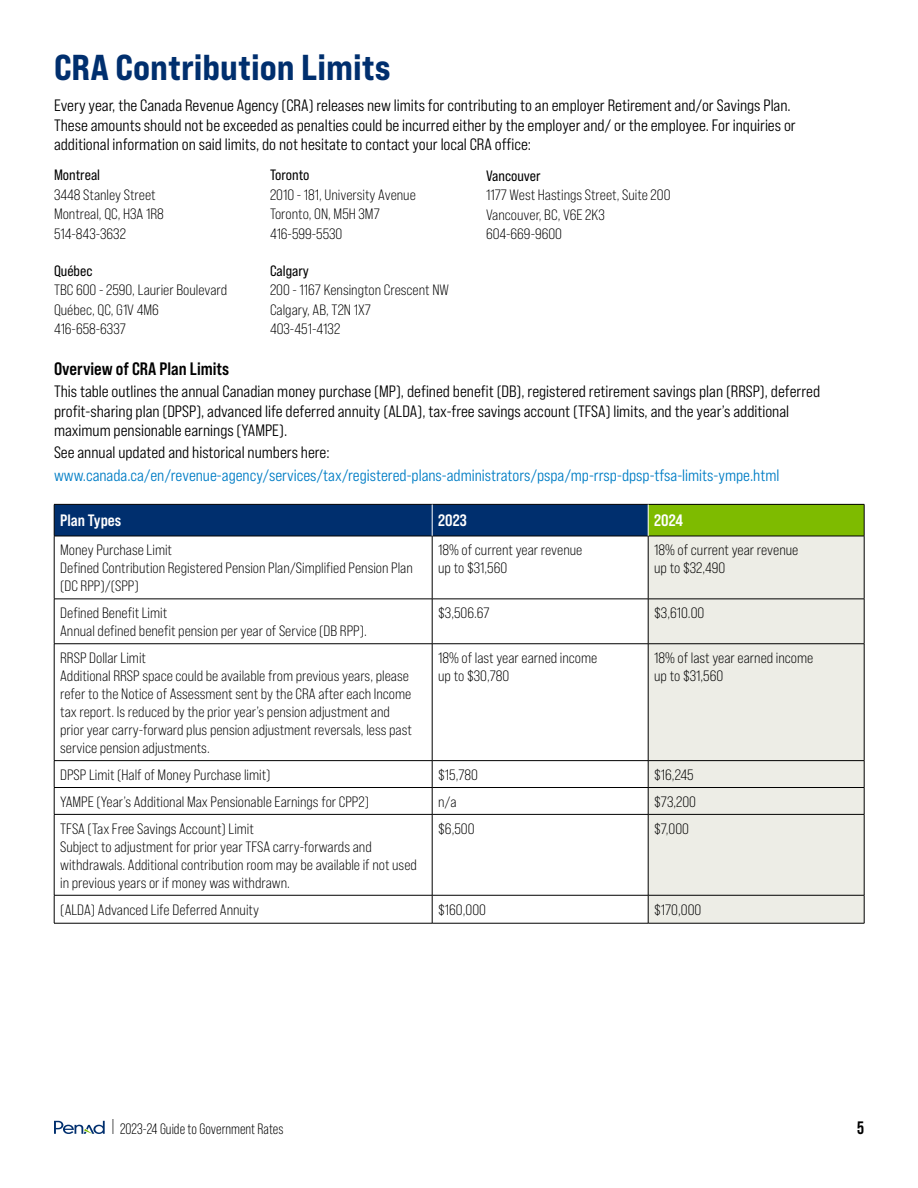
<style>
.page{position:relative;width:918px;height:1188px;background:#fff}
.page>*{position:absolute;margin:0;border:0;box-sizing:border-box;transform-origin:0 0}
.t1{font:36px "Bebas Neue Pro Exp Eb";color:#002f6e}
.t2{font:18px "Bebas Neue Pro Sm E Bd";color:#000}
.t3{font:700 18px "Bebas Neue Pro";color:#000}
.t4{font:16.5px/19.5px "Bebas Neue Pro Sm E Md";color:#000}
.t5{font:16.5px "Bebas Neue Pro Sm E Md";color:#007dc5}
.t6{font:16.5px "Bebas Neue Pro Sm E Bd";color:#fff}
.t7{font:15px/18px "Bebas Neue Pro Sm E Bk";color:#000}
.t8{font:15px "Bebas Neue Pro Sm E Rg";color:#000}
.t9{font:15px "Bebas Neue Pro";color:#000}
</style>
<div class="page">
<div style="left:55px;top:505px;width:593px;height:31px;background:#002f6e"></div>
<div style="left:648px;top:504px;width:216px;height:32px;background:#7ebb00"></div>
<svg style="left:55px;top:537px;width:593px;height:386px"></svg>
<div style="left:649px;top:537px;width:215px;height:386px;background:#edede6"></div>
<hr style="left:648px;top:504px;width:216px;height:1px;background:#000">
<hr style="left:864px;top:505px;width:1px;height:31px;background:#000">
<hr style="left:54px;top:536px;width:1px;height:63px;background:#000">
<hr style="left:432px;top:536px;width:1px;height:63px;background:#000">
<hr style="left:648px;top:536px;width:216px;height:1px;background:#000">
<hr style="left:648px;top:536px;width:1px;height:63px;background:#000">
<hr style="left:864px;top:536px;width:1px;height:63px;background:#000">
<hr style="left:54px;top:599px;width:378px;height:1px;background:#000">
<hr style="left:54px;top:599px;width:1px;height:45px;background:#000">
<hr style="left:432px;top:599px;width:216px;height:1px;background:#000">
<hr style="left:432px;top:599px;width:1px;height:45px;background:#000">
<hr style="left:648px;top:599px;width:216px;height:1px;background:#000">
<hr style="left:648px;top:599px;width:1px;height:45px;background:#000">
<hr style="left:864px;top:599px;width:1px;height:45px;background:#000">
<hr style="left:54px;top:643px;width:378px;height:1px;background:#000">
<hr style="left:54px;top:644px;width:1px;height:116px;background:#000">
<hr style="left:432px;top:643px;width:216px;height:1px;background:#000">
<hr style="left:432px;top:644px;width:1px;height:116px;background:#000">
<hr style="left:648px;top:643px;width:216px;height:1px;background:#000">
<hr style="left:648px;top:644px;width:1px;height:116px;background:#000">
<hr style="left:864px;top:644px;width:1px;height:116px;background:#000">
<hr style="left:54px;top:760px;width:378px;height:1px;background:#000">
<hr style="left:432px;top:760px;width:216px;height:1px;background:#000">
<hr style="left:648px;top:760px;width:216px;height:1px;background:#000">
<hr style="left:54px;top:787px;width:378px;height:1px;background:#000">
<svg style="left:54px;top:761px;width:1px;height:53px"></svg>
<hr style="left:432px;top:787px;width:216px;height:1px;background:#000">
<svg style="left:432px;top:761px;width:1px;height:53px"></svg>
<hr style="left:648px;top:787px;width:216px;height:1px;background:#000">
<svg style="left:648px;top:761px;width:1px;height:53px"></svg>
<svg style="left:864px;top:761px;width:1px;height:53px"></svg>
<hr style="left:54px;top:814px;width:378px;height:1px;background:#000">
<hr style="left:54px;top:815px;width:1px;height:80px;background:#000">
<hr style="left:432px;top:814px;width:216px;height:1px;background:#000">
<hr style="left:432px;top:815px;width:1px;height:80px;background:#000">
<hr style="left:648px;top:814px;width:216px;height:1px;background:#000">
<hr style="left:648px;top:815px;width:1px;height:80px;background:#000">
<hr style="left:864px;top:815px;width:1px;height:80px;background:#000">
<hr style="left:54px;top:895px;width:378px;height:1px;background:#000">
<svg style="left:54px;top:895px;width:1px;height:28px"></svg>
<hr style="left:432px;top:895px;width:216px;height:1px;background:#000">
<svg style="left:432px;top:895px;width:1px;height:28px"></svg>
<hr style="left:648px;top:895px;width:216px;height:1px;background:#000">
<svg style="left:648px;top:895px;width:1px;height:28px"></svg>
<svg style="left:864px;top:895px;width:1px;height:28px"></svg>
<hr style="left:54px;top:923px;width:378px;height:1px;background:#000">
<hr style="left:432px;top:923px;width:216px;height:1px;background:#000">
<hr style="left:648px;top:923px;width:216px;height:1px;background:#000">
<hr style="left:54px;top:504px;width:378px;height:1px;background:#000">
<hr style="left:54px;top:505px;width:1px;height:31px;background:#000">
<hr style="left:432px;top:504px;width:216px;height:1px;background:#000">
<hr style="left:54px;top:536px;width:378px;height:1px;background:#000">
<hr style="left:432px;top:536px;width:216px;height:1px;background:#000">
<hr style="left:432px;top:505px;width:1px;height:31px;background:#fff">
<hr style="left:648px;top:505px;width:1px;height:31px;background:#fff">
<svg style="left:54px;top:1121px;width:51px;height:13px"></svg>
<h1 class="t1" style="left:54px;top:44px;width:338px">CRA Contribution Limits</h1>
<p class="t4" style="left:54px;top:95px;width:743px">Every year, the Canada Revenue Agency (CRA) releases new limits for contributing to an employer Retirement and/or Savings Plan.<br>These amounts should not be exceeded as penalties could be incurred either by the employer and/ or the employee. For inquiries or additional information on said limits, do not hesitate to contact your local CRA office:</p>
<p class="t8" style="left:54px;top:166px;width:48px">Montreal</p>
<p class="t7" style="left:54px;top:185px;width:111px;line-height:19.5px">3448 Stanley Street<br>Montreal, QC, H3A 1R8<br>514-843-3632</p>
<p class="t8" style="left:54px;top:261px;width:40px">Québec</p>
<p class="t7" style="left:54px;top:280px;width:175px;line-height:19.5px">TBC 600 - 2590, Laurier Boulevard<br>Québec, QC, G1V 4M6<br>416-658-6337</p>
<p class="t8" style="left:270px;top:166px;width:41px">Toronto</p>
<p class="t7" style="left:270px;top:185px;width:147px;line-height:19.5px">2010 - 181, University Avenue<br>Toronto, ON, M5H 3M7<br>416-599-5530</p>
<p class="t8" style="left:270px;top:261px;width:41px">Calgary</p>
<p class="t7" style="left:270px;top:280px;width:181px;line-height:19.5px">200 - 1167 Kensington Crescent NW<br>Calgary, AB, T2N 1X7<br>403-451-4132</p>
<p class="t8" style="left:486px;top:167px;width:56px">Vancouver</p>
<p class="t7" style="left:486px;top:185px;width:186px;line-height:19.5px">1177 West Hastings Street, Suite 200<br>Vancouver, BC, V6E 2K3<br>604-669-9600</p>
<p class="t2" style="left:54px;top:358px;width:177px">Overview of CRA Plan Limits</p>
<p class="t4" style="left:54px;top:381px;width:768px">This table outlines the annual Canadian money purchase (MP), defined benefit (DB), registered retirement savings plan (RRSP), deferred profit-sharing plan (DPSP), advanced life deferred annuity (ALDA), tax-free savings account (TFSA) limits, and the year’s additional maximum pensionable earnings (YAMPE).</p>
<p class="t4" style="left:54px;top:443px;width:277px">See annual updated and historical numbers here:</p>
<p class="t5" style="left:54px;top:465px;width:727px">www.canada.ca/en/revenue-agency/services/tax/registered-plans-administrators/pspa/mp-rrsp-dpsp-tfsa-limits-ympe.html</p>
<p class="t6" style="left:60px;top:511px;width:63px">Plan Types</p>
<p class="t6" style="left:438px;top:511px;width:30px">2023</p>
<p class="t6" style="left:654px;top:511px;width:30px">2024</p>
<p class="t7" style="left:60px;top:541px;width:354px">Money Purchase Limit<br>Defined Contribution Registered Pension Plan/Simplified Pension Plan (DC RPP)/(SPP)</p>
<p class="t7" style="left:438px;top:541px;width:146px">18% of current year revenue up to $31,560</p>
<p class="t7" style="left:654px;top:541px;width:146px">18% of current year revenue up to $32,490</p>
<p class="t7" style="left:60px;top:604px;width:308px">Defined Benefit Limit<br>Annual defined benefit pension per year of Service (DB RPP).</p>
<p class="t7" style="left:438px;top:604px;width:53px">$3,506.67</p>
<p class="t7" style="left:654px;top:604px;width:52px">$3,610.00</p>
<p class="t7" style="left:60px;top:649px;width:353px">RRSP Dollar Limit<br>Additional RRSP space could be available from previous years, please refer to the Notice of Assessment sent by the CRA after each Income tax report. Is reduced by the prior year’s pension adjustment and prior year carry-forward plus pension adjustment reversals, less past service pension adjustments.</p>
<p class="t7" style="left:438px;top:649px;width:161px">18% of last year earned income up to $30,780</p>
<p class="t7" style="left:654px;top:649px;width:161px">18% of last year earned income up to $31,560</p>
<p class="t7" style="left:60px;top:766px;width:212px">DPSP Limit (Half of Money Purchase limit)</p>
<p class="t7" style="left:438px;top:766px;width:41px">$15,780</p>
<p class="t7" style="left:654px;top:766px;width:41px">$16,245</p>
<p class="t7" style="left:60px;top:792px;width:310px">YAMPE (Year’s Additional Max Pensionable Earnings for CPP2)</p>
<p class="t7" style="left:438px;top:792px;width:20px">n/a</p>
<p class="t7" style="left:654px;top:792px;width:43px">$73,200</p>
<p class="t7" style="left:60px;top:819px;width:358px">TFSA (Tax Free Savings Account) Limit<br>Subject to adjustment for prior year TFSA carry-forwards and withdrawals. Additional contribution room may be available if not used in previous years or if money was withdrawn.</p>
<p class="t7" style="left:438px;top:819px;width:38px">$6,500</p>
<p class="t7" style="left:654px;top:819px;width:36px">$7,000</p>
<p class="t7" style="left:60px;top:900px;width:200px">(ALDA) Advanced Life Deferred Annuity</p>
<p class="t7" style="left:438px;top:900px;width:49px">$160,000</p>
<p class="t7" style="left:654px;top:900px;width:49px">$170,000</p>
<p class="t9" style="left:111px;top:1120px;width:174px">| 2023-24 Guide to Government Rates</p>
<p class="t3" style="left:857px;top:1117px;width:8px">5</p>
</div>
